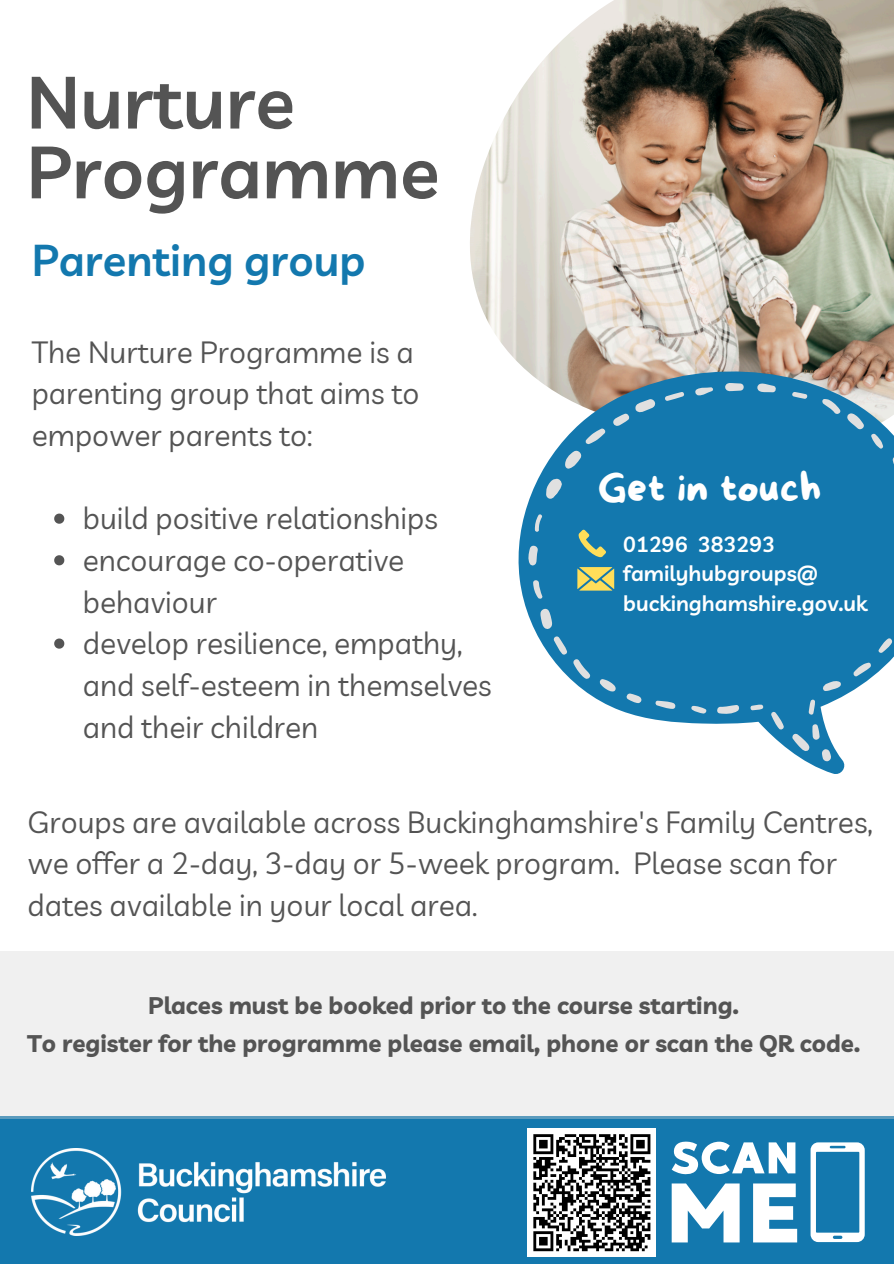
<style>
.page{position:relative;width:894px;height:1264px;background:#fff}
.page>*{position:absolute;margin:0;border:0;box-sizing:border-box;transform-origin:0 0}
.t1{font:600 72.9px/69.8px "Livvic";color:#545454}
.t2{font:600 43.5px "Livvic";color:#1378ae}
.t3{font:39.75px "More Sugar";color:#fff}
.t4{font:30px/41.7px "Livvic";color:#545454}
.t5{font:700 24px "Livvic";color:#545454}
.t6{font:600 21.45px "Livvic";color:#fff}
</style>
<div class="page">
<img style="left:470px;top:0;width:423px;height:358px">
<div style="left:0;top:1116px;width:893px;height:147px;background:#1378ae"></div>
<svg style="left:810px;top:1142px;width:54px;height:99px"></svg>
<svg style="left:671px;top:1141px;width:124px;height:33px"></svg>
<svg style="left:671px;top:1183px;width:68px;height:59px"></svg>
<svg style="left:753px;top:1183px;width:44px;height:59px"></svg>
<svg style="left:514px;top:358px;width:379px;height:416px;fill:#1378ae"></svg>
<svg style="left:546px;top:477px;width:16px;height:22px"></svg>
<svg style="left:534px;top:513px;width:9px;height:19px"></svg>
<svg style="left:527px;top:543px;width:11px;height:23px"></svg>
<svg style="left:532px;top:579px;width:11px;height:20px"></svg>
<svg style="left:540px;top:607px;width:51px;height:73px;background:#4e98c0"></svg>
<svg style="left:598px;top:678px;width:17px;height:14px"></svg>
<svg style="left:624px;top:693px;width:17px;height:10px"></svg>
<svg style="left:654px;top:700px;width:22px;height:9px"></svg>
<svg style="left:690px;top:706px;width:17px;height:8px"></svg>
<svg style="left:715px;top:704px;width:24px;height:10px"></svg>
<svg style="left:749px;top:704px;width:14px;height:6px"></svg>
<svg style="left:769px;top:710px;width:15px;height:20px"></svg>
<svg style="left:791px;top:723px;width:40px;height:38px;background:#5399bf"></svg>
<svg style="left:808px;top:699px;width:6px;height:17px"></svg>
<svg style="left:821px;top:680px;width:20px;height:11px"></svg>
<svg style="left:852px;top:661px;width:19px;height:16px"></svg>
<svg style="left:877px;top:637px;width:15px;height:17px"></svg>
<svg style="left:891px;top:455px;width:2px;height:20px"></svg>
<svg style="left:821px;top:399px;width:62px;height:51px;background:#4692ba"></svg>
<svg style="left:790px;top:391px;width:18px;height:8px"></svg>
<svg style="left:756px;top:383px;width:20px;height:9px"></svg>
<svg style="left:724px;top:382px;width:20px;height:9px"></svg>
<svg style="left:693px;top:387px;width:21px;height:8px"></svg>
<svg style="left:663px;top:391px;width:22px;height:10px"></svg>
<svg style="left:564px;top:398px;width:91px;height:71px;background:#4590b7"></svg>
<svg style="left:577px;top:529px;width:28px;height:28px"></svg>
<svg style="left:577px;top:567px;width:37px;height:23px"></svg>
<div style="left:0;top:951px;width:893px;height:167px;background:#f0f0f0"></div>
<img style="left:32px;top:1148px;width:353px;height:87px">
<div style="left:527px;top:1128px;width:129px;height:128px;background:#fff"></div>
<svg style="left:533px;top:1134px;width:118px;height:118px"></svg>
<svg style="left:54px;top:513px;width:10px;height:10px"></svg>
<svg style="left:54px;top:555px;width:10px;height:10px"></svg>
<svg style="left:54px;top:638px;width:10px;height:10px"></svg>
<h3 class="t1" style="left:26px;top:66px;width:414px">Nurture<br>Programme</h3>
<p class="t2" style="left:32px;top:232px;width:335px">Parenting group</p>
<p class="t4" style="left:32px;top:330px;width:389px">The Nurture Programme is a parenting group that aims to empower parents to:</p>
<p class="t4" style="left:83px;top:497px;width:357px">build positive relationships</p>
<p class="t4" style="left:83px;top:539px;width:323px">encourage co-operative behaviour</p>
<p class="t4" style="left:83px;top:622px;width:410px">develop resilience, empathy, and self-esteem in themselves and their children</p>
<p class="t3" style="left:597px;top:466px;width:225px">Get in touch</p>
<p class="t6" style="left:623px;top:530px;width:153px">01296 383293</p>
<p class="t6" style="left:623px;top:560px;width:196px">familyhubgroups@</p>
<p class="t6" style="left:623px;top:589px;width:246px">buckinghamshire.gov.uk</p>
<h4 class="t4" style="left:28px;top:800px;width:846px">Groups are available across Buckinghamshire's Family Centres, we offer a 2-day, 3-day or 5-week program. Please scan for dates available in your local area.</h4>
<h2 class="t5" style="left:148px;top:989px;width:592px">Places must be booked prior to the course starting.</h2>
<h4 class="t5" style="left:28px;top:1027px;width:834px">To register for the programme please email, phone or scan the QR code.</h4>
</div>
